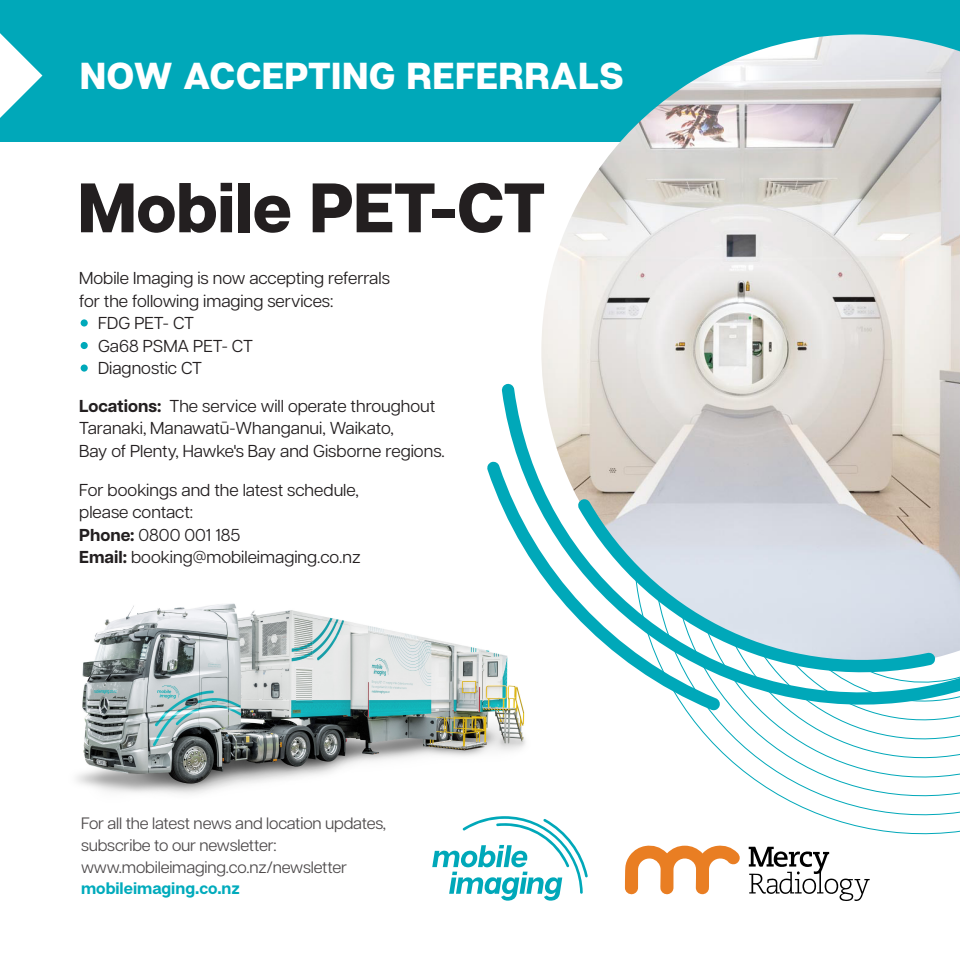
<style>
.page{position:relative;width:960px;height:960px;background:#fff}
.page>*{position:absolute;margin:0;border:0;box-sizing:border-box;transform-origin:0 0}
.t1{font:800 69.75px "Articulat C Fv 2";letter-spacing:-.01em;color:#231f20}
.t2{font:800 37.5px "Articulat C Fv 2";letter-spacing:.01em;color:#fff}
.t3{font:17.25px/22.5px "Articulat CF";color:#231f20}
.t4{font:16.5px/21.8px "Articulat CF";letter-spacing:-.01em;color:rgb(35 31 32/.8)}
.t5{font:700 16.5px "Articulat C Fv 2";color:#00abbc}
.s1{font-weight:700}
</style>
<div class="page">
<img style="left:76px;top:603px;width:450px;height:191px">
<div style="left:0;top:0;width:960px;height:142px;background:#00a8b9"></div>
<svg style="left:696px;top:724px;width:264px;height:52px"></svg>
<svg style="left:711px;top:724px;width:249px;height:31px"></svg>
<svg style="left:732px;top:724px;width:228px;height:11px"></svg>
<img style="left:541px;top:34px;width:419px;height:350px">
<svg style="left:487px;top:461px;width:15px;height:249px"></svg>
<svg style="left:502px;top:384px;width:458px;height:340px"></svg>
<svg style="left:578px;top:499px;width:357px;height:196px;fill:#d8dee9"></svg>
<svg style="left:432px;top:816px;width:156px;height:85px"></svg>
<svg style="left:625px;top:845px;width:115px;height:50px"></svg>
<svg style="left:749px;top:847px;width:121px;height:54px"></svg>
<svg style="left:0;top:33px;width:42px;height:85px"></svg>
<div style="left:81px;top:319px;width:7px;height:8px;background:#00a9ba;border-radius:50%"></div>
<div style="left:81px;top:342px;width:7px;height:7px;background:#00a9ba;border-radius:50%"></div>
<div style="left:81px;top:364px;width:7px;height:8px;background:#00a9ba;border-radius:50%"></div>
<h2 class="t2" style="left:80px;top:53px;width:546px">NOW ACCEPTING REFERRALS</h2>
<h1 class="t1" style="left:77px;top:165px;width:470px">Mobile PET-CT</h1>
<p class="t3" style="left:79px;top:266px;width:312px">Mobile Imaging is now accepting referrals</p>
<p class="t3" style="left:79px;top:288px;width:256px">for the following imaging services:</p>
<p class="t3" style="left:98px;top:311px;width:98px">FDG PET- CT</p>
<p class="t3" style="left:98px;top:333px;width:156px">Ga68 PSMA PET- CT</p>
<p class="t3" style="left:98px;top:356px;width:106px">Diagnostic CT</p>
<p class="t3" style="left:79px;top:393px;width:367px"><span class="s1">Locations:</span> The service will operate throughout<br>Taranaki, Manawatū-Whanganui, Waikato,<br>Bay of Plenty, Hawke's Bay and Gisborne regions.</p>
<p class="t3" style="left:79px;top:477px;width:283px">For bookings and the latest schedule, please contact:<br><span class="s1">Phone:</span> 0800 001 185<br><span class="s1">Email:</span> booking@mobileimaging.co.nz</p>
<p class="t4" style="left:81px;top:811px;width:307px">For all the latest news and location updates, subscribe to our newsletter: www.mobileimaging.co.nz/newsletter</p>
<p class="t5" style="left:81px;top:879px;width:160px">mobileimaging.co.nz</p>
</div>
